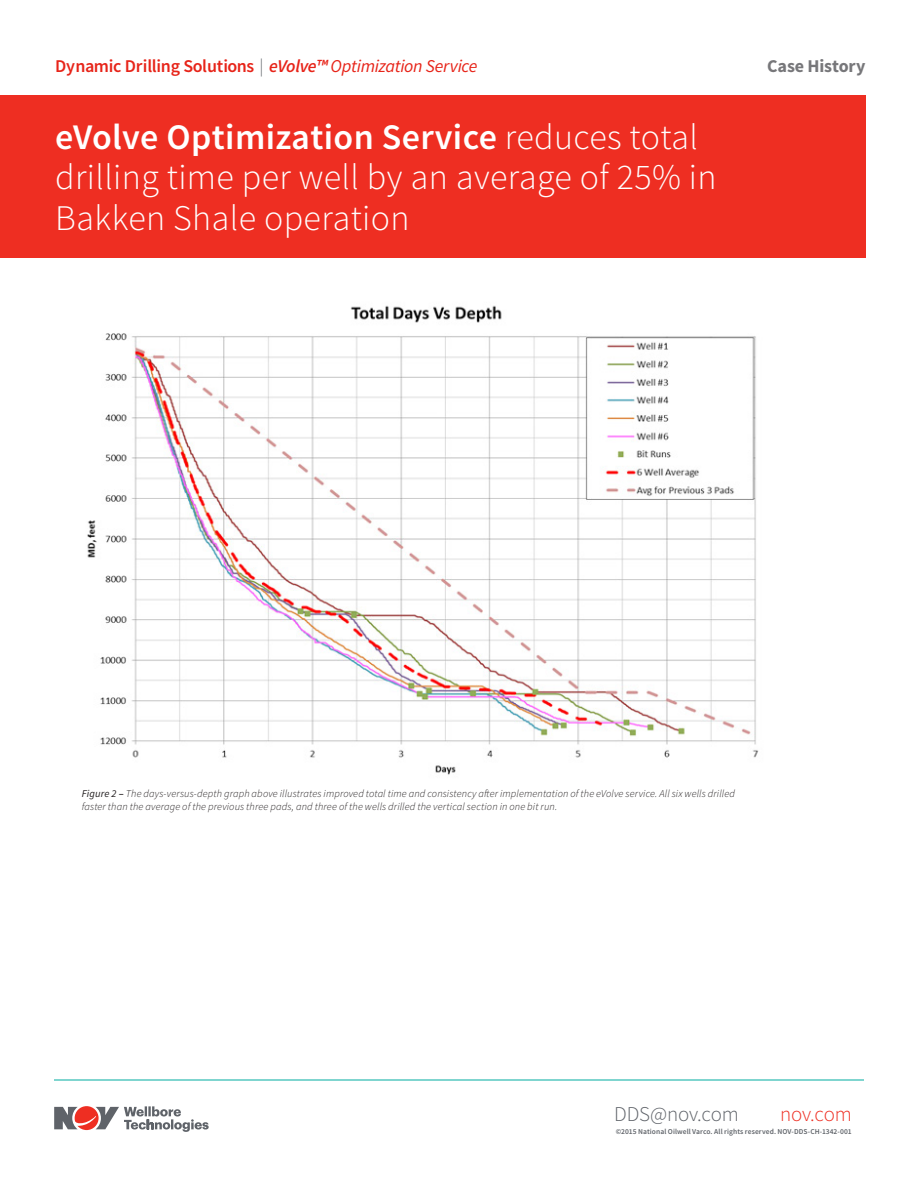
<style>
.page{position:relative;width:918px;height:1188px;background:#fff}
.page>*{position:absolute;margin:0;border:0;box-sizing:border-box;transform-origin:0 0}
.t1{font:300 36px/40.5px "Source Sans Pro";letter-spacing:.01em;color:#fff}
.Footer_info__Source{font:300 21px "Source Sans Pro";letter-spacing:-.01em;color:#5f6369}
.Footer_info__Source-2{font:300 21px "Source Sans Pro";letter-spacing:-.01em;color:#ee2e22}
.Body_Text_Semibold{font:600 18px "Source Sans Pro";letter-spacing:-.015em;color:#e72419}
.Body_Text_Semibold-2{font:700 18px "Source Sans Pro";letter-spacing:-.01em;color:#77777a}
.Caption_Text__Source{font:italic 300 10.5px/13.5px "Source Sans Pro";letter-spacing:.01em;color:#231f20}
.Body_Text_Semibold-3{font:600 7.5px "Source Sans Pro";letter-spacing:.01em;color:#5f6369}
.s1{font-weight:300;color:#5f6369}
.s2{font-style:italic}
.s3{font-weight:400;font-style:italic}
.s4{font-weight:600}
.s5{font-weight:400}
.s6{font-weight:600;font-style:normal}
</style>
<div class="page">
<div style="left:0;top:96px;width:866px;height:162px;background:#ee2e22"></div>
<img style="left:87px;top:305px;width:672px;height:470px">
<svg style="left:54px;top:1106px;width:155px;height:26px"></svg>
<hr style="left:54px;top:1080px;width:810px;height:1px;background:#00aca0">
<p class="Body_Text_Semibold" style="left:55px;top:55px;width:424px">Dynamic Drilling Solutions <span class="s1">|</span> <span class="s2">eVolve™</span> <span class="s3">Optimization Service</span></p>
<p class="Body_Text_Semibold-2" style="left:767px;top:54px;width:100px">Case History</p>
<p class="t1" style="left:55px;top:117px;width:663px"><span class="s4">eVolve Optimization Service</span> reduces total drilling time per well by an average of 25% in<br>Bakken Shale operation</p>
<p class="Caption_Text__Source" style="left:82px;top:786px;width:655px"><span class="s5">Figure 2</span> <span class="s6">–</span> The days-versus-depth graph above illustrates improved total time and consistency after implementation of the eVolve service. All six wells drilled faster than the average of the previous three pads, and three of the wells drilled the vertical section in one bit run.</p>
<p class="Footer_info__Source" style="left:614px;top:1101px;width:126px">DDS@nov.com</p>
<p class="Footer_info__Source-2" style="left:780px;top:1101px;width:73px">nov.com</p>
<p class="Body_Text_Semibold-3" style="left:616px;top:1127px;width:237px">©2015 National Oilwell Varco. All rights reserved. NOV-DDS-CH-1342-001</p>
</div>
